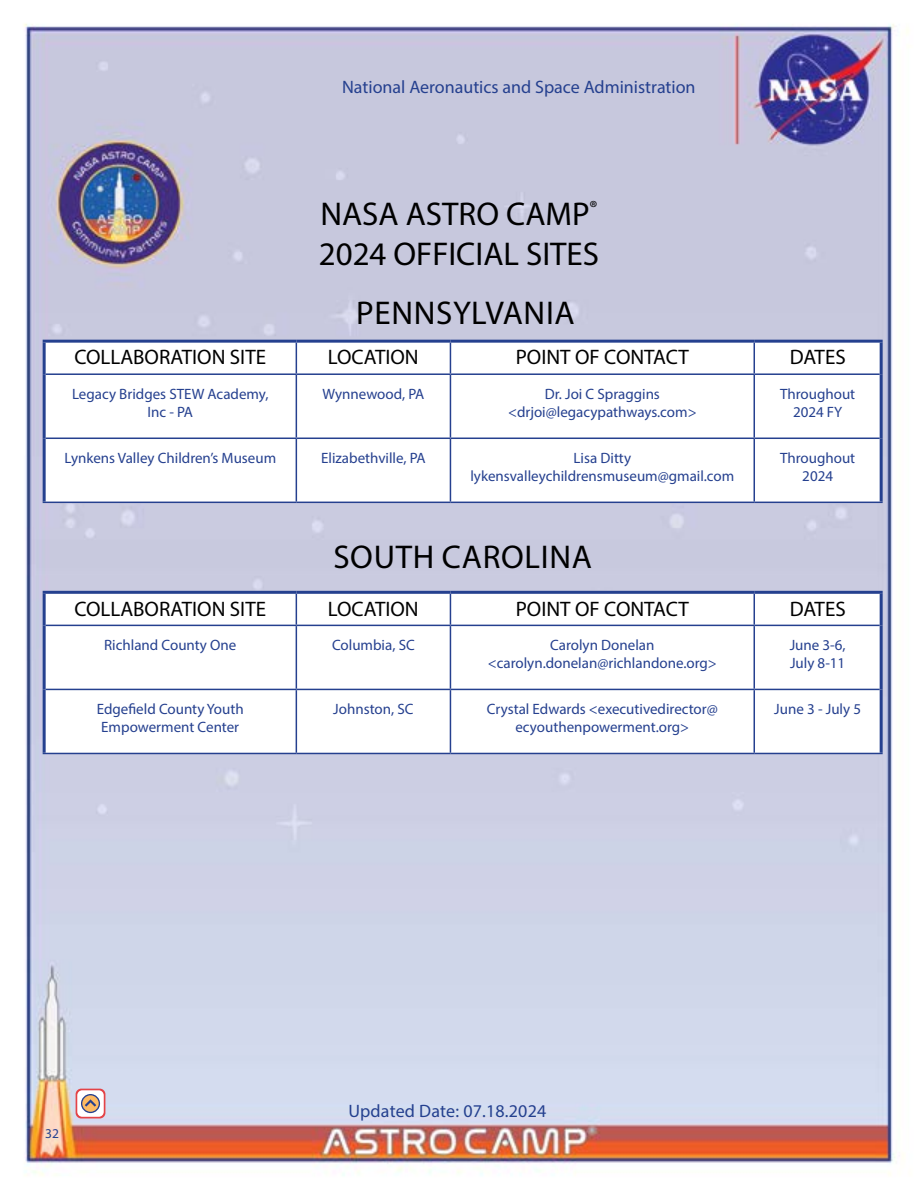
<style>
.page{position:relative;width:918px;height:1188px;background:#fff}
.page>*{position:absolute;margin:0;border:0;box-sizing:border-box;transform-origin:0 0}
.t1{font:33px/39.6px "Myriad Pro";color:#000}
.t2{font:33px "Myriad Pro";letter-spacing:.02em;color:#000}
.t3{font:21px "Myriad Pro";color:#000}
.t4{font:18px "Myriad Pro";color:#25408f}
.t5{font:15px/18px "Myriad Pro";color:#25408f;text-align:center}
.t6{font:13.5px "Myriad Pro";color:#25408f}
</style>
<div class="page">
<img style="left:23px;top:23px;width:886px;height:1153px">
<svg style="left:46px;top:343px;width:834px;height:30px"></svg>
<svg style="left:46px;top:375px;width:834px;height:127px"></svg>
<hr style="left:43px;top:340px;width:253px;height:3px;background:#25408f">
<hr style="left:43px;top:343px;width:3px;height:31px;background:#25408f">
<hr style="left:296px;top:340px;width:154px;height:3px;background:#25408f">
<hr style="left:450px;top:340px;width:304px;height:3px;background:#25408f">
<hr style="left:754px;top:340px;width:129px;height:3px;background:#25408f">
<hr style="left:880px;top:343px;width:3px;height:31px;background:#25408f">
<hr style="left:43px;top:374px;width:3px;height:64px;background:#25408f">
<hr style="left:880px;top:374px;width:3px;height:64px;background:#25408f">
<hr style="left:43px;top:438px;width:3px;height:64px;background:#25408f">
<hr style="left:880px;top:438px;width:3px;height:64px;background:#25408f">
<hr style="left:296px;top:343px;width:1px;height:30px;background:#25408f">
<hr style="left:450px;top:343px;width:1px;height:30px;background:#25408f">
<hr style="left:754px;top:343px;width:1px;height:30px;background:#25408f">
<hr style="left:46px;top:373px;width:250px;height:2px;background:#25408f">
<hr style="left:296px;top:373px;width:154px;height:2px;background:#25408f">
<hr style="left:296px;top:375px;width:1px;height:63px;background:#25408f">
<hr style="left:450px;top:373px;width:304px;height:2px;background:#25408f">
<hr style="left:450px;top:375px;width:1px;height:63px;background:#25408f">
<hr style="left:754px;top:373px;width:126px;height:2px;background:#25408f">
<hr style="left:754px;top:375px;width:1px;height:63px;background:#25408f">
<hr style="left:46px;top:438px;width:250px;height:1px;background:#25408f">
<hr style="left:296px;top:438px;width:154px;height:1px;background:#25408f">
<hr style="left:296px;top:439px;width:1px;height:63px;background:#25408f">
<hr style="left:450px;top:438px;width:304px;height:1px;background:#25408f">
<hr style="left:450px;top:439px;width:1px;height:63px;background:#25408f">
<hr style="left:754px;top:438px;width:126px;height:1px;background:#25408f">
<hr style="left:754px;top:439px;width:1px;height:63px;background:#25408f">
<hr style="left:43px;top:502px;width:253px;height:1px;background:#25408f">
<hr style="left:296px;top:502px;width:154px;height:1px;background:#25408f">
<hr style="left:450px;top:502px;width:304px;height:1px;background:#25408f">
<hr style="left:754px;top:502px;width:129px;height:1px;background:#25408f">
<svg style="left:46px;top:594px;width:834px;height:31px"></svg>
<svg style="left:46px;top:626px;width:834px;height:127px"></svg>
<hr style="left:43px;top:591px;width:253px;height:3px;background:#25408f">
<hr style="left:43px;top:594px;width:3px;height:31px;background:#25408f">
<hr style="left:296px;top:591px;width:154px;height:3px;background:#25408f">
<hr style="left:450px;top:591px;width:304px;height:3px;background:#25408f">
<hr style="left:754px;top:591px;width:129px;height:3px;background:#25408f">
<hr style="left:880px;top:594px;width:3px;height:31px;background:#25408f">
<hr style="left:43px;top:625px;width:3px;height:64px;background:#25408f">
<hr style="left:880px;top:625px;width:3px;height:64px;background:#25408f">
<hr style="left:43px;top:689px;width:3px;height:64px;background:#25408f">
<hr style="left:880px;top:689px;width:3px;height:64px;background:#25408f">
<hr style="left:296px;top:594px;width:1px;height:31px;background:#25408f">
<hr style="left:450px;top:594px;width:1px;height:31px;background:#25408f">
<hr style="left:754px;top:594px;width:1px;height:31px;background:#25408f">
<hr style="left:46px;top:625px;width:250px;height:1px;background:#25408f">
<hr style="left:296px;top:625px;width:154px;height:1px;background:#25408f">
<hr style="left:296px;top:626px;width:1px;height:63px;background:#25408f">
<hr style="left:450px;top:625px;width:304px;height:1px;background:#25408f">
<hr style="left:450px;top:626px;width:1px;height:63px;background:#25408f">
<hr style="left:754px;top:625px;width:126px;height:1px;background:#25408f">
<hr style="left:754px;top:626px;width:1px;height:63px;background:#25408f">
<hr style="left:46px;top:689px;width:250px;height:1px;background:#25408f">
<hr style="left:296px;top:689px;width:154px;height:1px;background:#25408f">
<hr style="left:296px;top:690px;width:1px;height:63px;background:#25408f">
<hr style="left:450px;top:689px;width:304px;height:1px;background:#25408f">
<hr style="left:450px;top:690px;width:1px;height:63px;background:#25408f">
<hr style="left:754px;top:689px;width:126px;height:1px;background:#25408f">
<hr style="left:754px;top:690px;width:1px;height:63px;background:#25408f">
<hr style="left:43px;top:753px;width:253px;height:1px;background:#25408f">
<hr style="left:296px;top:753px;width:154px;height:1px;background:#25408f">
<hr style="left:450px;top:753px;width:304px;height:1px;background:#25408f">
<hr style="left:754px;top:753px;width:129px;height:1px;background:#25408f">
<div style="left:76px;top:1089px;width:29px;height:29px;background:#e44347;border-radius:6px"></div>
<div style="left:77px;top:1090px;width:27px;height:27px;background:#fff;border-radius:5px"></div>
<svg style="left:81px;top:1094px;width:19px;height:19px"></svg>
<svg style="left:82px;top:1095px;width:17px;height:17px"></svg>
<svg style="left:85px;top:1099px;width:11px;height:8px"></svg>
<p class="t4" style="left:342px;top:76px;width:355px">National Aeronautics and Space Administration</p>
<h1 class="t1" style="left:319px;top:194px;width:282px">NASA ASTRO CAMP<sup>®<br></sup>2024 OFFICIAL SITES</h1>
<h1 class="t2" style="left:356px;top:292px;width:220px">PENNSYLVANIA</h1>
<h2 class="t3" style="left:74px;top:344px;width:193px">COLLABORATION SITE</h2>
<h2 class="t3" style="left:328px;top:344px;width:92px">LOCATION</h2>
<h2 class="t3" style="left:516px;top:344px;width:175px">POINT OF CONTACT</h2>
<h2 class="t3" style="left:790px;top:344px;width:58px">DATES</h2>
<p class="t5" style="left:72px;top:385px;width:198px">Legacy Bridges STEW Academy,<br>Inc - PA</p>
<p class="t5" style="left:323px;top:385px;width:103px">Wynnewood, PA</p>
<p class="t5" style="left:508px;top:385px;width:190px">Dr. Joi C Spraggins &lt;drjoi@legacypathways.com&gt;</p>
<p class="t5" style="left:780px;top:385px;width:77px">Throughout<br>2024 FY</p>
<p class="t5" style="left:64px;top:449px;width:213px">Lynkens Valley Children’s Museum</p>
<p class="t5" style="left:321px;top:449px;width:106px">Elizabethville, PA</p>
<p class="t5" style="left:470px;top:449px;width:265px">Lisa Ditty lykensvalleychildrensmuseum@gmail.com</p>
<p class="t5" style="left:780px;top:449px;width:77px">Throughout<br>2024</p>
<h1 class="t2" style="left:333px;top:536px;width:260px">SOUTH CAROLINA</h1>
<h2 class="t3" style="left:74px;top:596px;width:193px">COLLABORATION SITE</h2>
<h2 class="t3" style="left:328px;top:596px;width:92px">LOCATION</h2>
<h2 class="t3" style="left:516px;top:596px;width:175px">POINT OF CONTACT</h2>
<h2 class="t3" style="left:790px;top:596px;width:58px">DATES</h2>
<p class="t5" style="left:104px;top:636px;width:134px">Richland County One</p>
<p class="t5" style="left:332px;top:636px;width:84px">Columbia, SC</p>
<p class="t5" style="left:488px;top:636px;width:231px">Carolyn Donelan &lt;carolyn.donelan@richlandone.org&gt;</p>
<p class="t5" style="left:790px;top:636px;width:57px;text-align:left">June 3-6,<br>July 8-11</p>
<p class="t5" style="left:97px;top:700px;width:148px;text-align:left">Edgefield County Youth<br>Empowerment Center</p>
<p class="t5" style="left:333px;top:700px;width:82px">Johnston, SC</p>
<p class="t5" style="left:487px;top:700px;width:232px">Crystal Edwards &lt;executivedirector@ ecyouthenpowerment.org&gt;</p>
<p class="t5" style="left:774px;top:700px;width:88px">June 3 - July 5</p>
<p class="t6" style="left:45px;top:1126px;width:15px">32</p>
<p class="t4" style="left:348px;top:1100px;width:199px">Updated Date: 07.18.2024</p>
</div>
